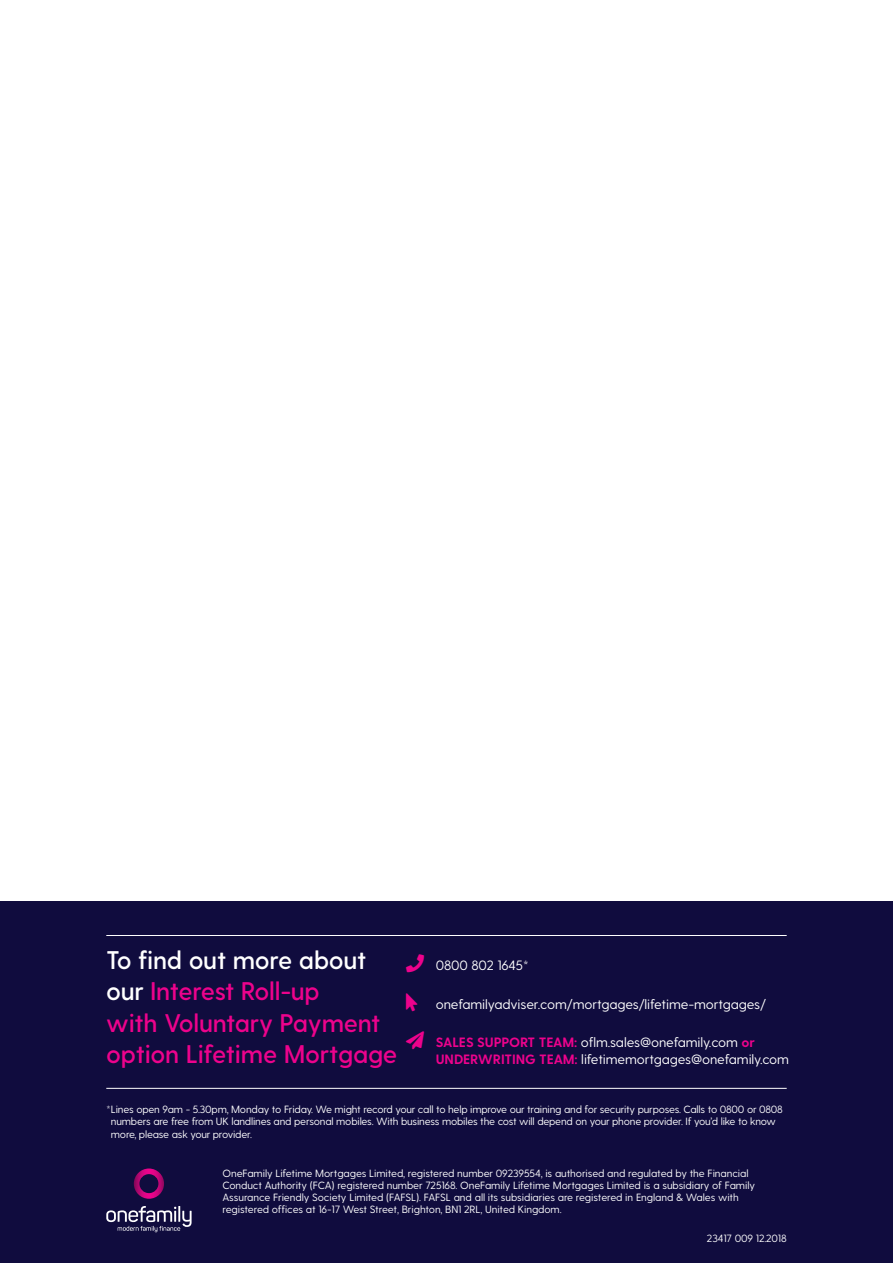
<style>
.page{position:relative;width:893px;height:1263px;background:#fff}
.page>*{position:absolute;margin:0;border:0;box-sizing:border-box;transform-origin:0 0}
.t1{font:600 25.5px/31.5px "Greycliff CF";letter-spacing:-.01em;color:#ed028c}
.t2{font:13.5px/16.2px "Greycliff CF";letter-spacing:-.01em;color:#fff}
.Small_print{font:10.5px/12px "Greycliff CF";letter-spacing:-.02em;color:#fff}
.s1{color:#fff}
.s2{color:#ed028c}
.s3{font-weight:700;color:#ed028c}
</style>
<div class="page">
<div style="left:0;top:901px;width:893px;height:362px;background:#100c3e"></div>
<hr style="left:106px;top:1088px;width:681px;height:1px;background:#fff">
<svg style="left:106px;top:1168px;width:86px;height:64px"></svg>
<hr style="left:106px;top:935px;width:681px;height:1px;background:#fff">
<h1 class="t1" style="left:106px;top:945px;width:293px"><span class="s1">To find out more about our</span> Interest Roll-up<br>with Voluntary Payment option Lifetime Mortgage</h1>
<p class="Small_print" style="left:111px;top:1103px;width:673px;line-height:12.6px;text-indent:-5px">*Lines open 9am - 5.30pm, Monday to Friday. We might record your call to help improve our training and for security purposes. Calls to 0800 or 0808 numbers are free from UK landlines and personal mobiles. With business mobiles the cost will depend on your phone provider. If you’d like to know more, please ask your provider.</p>
<p class="t2" style="left:436px;top:958px;width:95px">0800 802 1645*</p>
<p class="t2" style="left:436px;top:996px;width:332px">onefamilyadviser.com/mortgages/lifetime-mortgages/</p>
<p class="t2" style="left:436px;top:1035px;width:355px;text-indent:-30px"><span class="s2">➢</span> <span class="s3">SALES SUPPORT TEAM:</span> oflm.sales@onefamily.com <span class="s3">or<br>UNDERWRITING TEAM:</span> lifetimemortgages@onefamily.com</p>
<p class="Small_print" style="left:223px;top:1167px;width:534px">OneFamily Lifetime Mortgages Limited, registered number 09239554, is authorised and regulated by the Financial Conduct Authority (FCA) registered number 725168. OneFamily Lifetime Mortgages Limited is a subsidiary of Family Assurance Friendly Society Limited (FAFSL). FAFSL and all its subsidiaries are registered in England &amp; Wales with registered offices at 16-17 West Street, Brighton, BN1 2RL, United Kingdom.</p>
<p class="Small_print" style="left:707px;top:1232px;width:81px">23417 009 12.2018</p>
</div>
